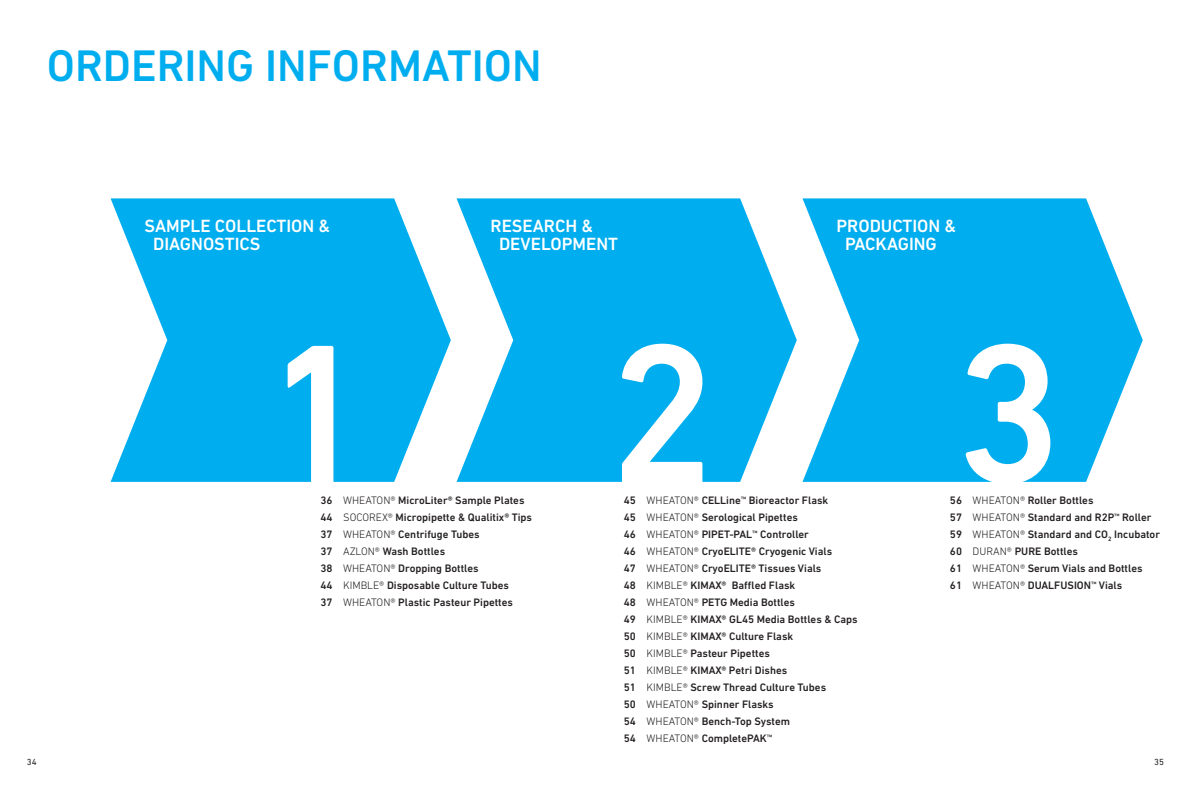
<style>
.page{position:relative;width:1191px;height:792px;background:#fff}
.page>*{position:absolute;margin:0;border:0;box-sizing:border-box;transform-origin:0 0}
.t1{font:500 45px "DIN Next LT Pro";color:#00aeef}
.t2{font:500 18px/18px "DIN Next LT Pro";color:#fff}
.t3{font:500 11px "DIN Next LT Pro";color:#231f20}
.t4{font:9px "DIN Next LT Pro";color:#231f20}
.s1{font-weight:300}
</style>
<div class="page">
<svg style="left:111px;top:198px;width:340px;height:284px;fill:#00aeef"></svg>
<svg style="left:456px;top:198px;width:341px;height:284px;fill:#00aeef"></svg>
<svg style="left:802px;top:198px;width:340px;height:284px;fill:#00aeef"></svg>
<p class="t1" style="left:47px;top:39px;width:496px">ORDERING INFORMATION</p>
<p class="t2" style="left:153px;top:217px;width:178px;text-indent:-8px">SAMPLE COLLECTION &amp;<br>DIAGNOSTICS</p>
<p class="t2" style="left:499px;top:217px;width:120px;text-indent:-8px">RESEARCH &amp;<br>DEVELOPMENT</p>
<p class="t2" style="left:845px;top:217px;width:113px;text-indent:-8px">PRODUCTION &amp;<br>PACKAGING</p>
<p class="t3" style="left:320px;top:494px;width:14px">36</p>
<p class="t3" style="left:320px;top:511px;width:14px">44</p>
<p class="t3" style="left:320px;top:528px;width:14px">37</p>
<p class="t3" style="left:320px;top:545px;width:14px">37</p>
<p class="t3" style="left:320px;top:562px;width:14px">38</p>
<p class="t3" style="left:320px;top:579px;width:14px">44</p>
<p class="t3" style="left:320px;top:596px;width:14px">37</p>
<p class="t3" style="left:343px;top:494px;width:183px"><span class="s1">WHEATON®</span> MicroLiter® Sample Plates</p>
<p class="t3" style="left:343px;top:511px;width:190px"><span class="s1">SOCOREX®</span> Micropipette &amp; Qualitix® Tips</p>
<p class="t3" style="left:343px;top:528px;width:138px"><span class="s1">WHEATON®</span> Centrifuge Tubes</p>
<p class="t3" style="left:343px;top:545px;width:103px"><span class="s1">AZLON®</span> Wash Bottles</p>
<p class="t3" style="left:343px;top:562px;width:137px"><span class="s1">WHEATON®</span> Dropping Bottles</p>
<p class="t3" style="left:343px;top:579px;width:167px"><span class="s1">KIMBLE®</span> Disposable Culture Tubes</p>
<p class="t3" style="left:343px;top:596px;width:171px"><span class="s1">WHEATON®</span> Plastic Pasteur Pipettes</p>
<p class="t3" style="left:624px;top:494px;width:14px">45</p>
<p class="t3" style="left:624px;top:511px;width:14px">45</p>
<p class="t3" style="left:624px;top:528px;width:14px">46</p>
<p class="t3" style="left:624px;top:545px;width:14px">46</p>
<p class="t3" style="left:624px;top:562px;width:14px">47</p>
<p class="t3" style="left:624px;top:579px;width:14px">48</p>
<p class="t3" style="left:624px;top:596px;width:14px">48</p>
<p class="t3" style="left:624px;top:613px;width:14px">49</p>
<p class="t3" style="left:624px;top:630px;width:14px">50</p>
<p class="t3" style="left:624px;top:647px;width:14px">50</p>
<p class="t3" style="left:624px;top:664px;width:14px">51</p>
<p class="t3" style="left:624px;top:681px;width:14px">51</p>
<p class="t3" style="left:624px;top:698px;width:14px">50</p>
<p class="t3" style="left:624px;top:715px;width:14px">54</p>
<p class="t3" style="left:624px;top:732px;width:14px">54</p>
<p class="t3" style="left:646px;top:494px;width:183px"><span class="s1">WHEATON®</span> CELLine<sup>™</sup> Bioreactor Flask</p>
<p class="t3" style="left:646px;top:511px;width:153px"><span class="s1">WHEATON®</span> Serological Pipettes</p>
<p class="t3" style="left:646px;top:528px;width:164px"><span class="s1">WHEATON®</span> PIPET-PAL<sup>™</sup> Controller</p>
<p class="t3" style="left:646px;top:545px;width:187px"><span class="s1">WHEATON®</span> CryoELITE® Cryogenic Vials</p>
<p class="t3" style="left:646px;top:562px;width:176px"><span class="s1">WHEATON®</span> CryoELITE® Tissues Vials</p>
<p class="t3" style="left:646px;top:579px;width:150px"><span class="s1">KIMBLE®</span> KIMAX® Baffled Flask</p>
<p class="t3" style="left:646px;top:596px;width:150px"><span class="s1">WHEATON®</span> PETG Media Bottles</p>
<p class="t3" style="left:646px;top:613px;width:213px"><span class="s1">KIMBLE®</span> KIMAX® GL45 Media Bottles &amp; Caps</p>
<p class="t3" style="left:646px;top:630px;width:148px"><span class="s1">KIMBLE®</span> KIMAX® Culture Flask</p>
<p class="t3" style="left:646px;top:647px;width:125px"><span class="s1">KIMBLE®</span> Pasteur Pipettes</p>
<p class="t3" style="left:646px;top:664px;width:142px"><span class="s1">KIMBLE®</span> KIMAX® Petri Dishes</p>
<p class="t3" style="left:646px;top:681px;width:181px"><span class="s1">KIMBLE®</span> Screw Thread Culture Tubes</p>
<p class="t3" style="left:646px;top:698px;width:129px"><span class="s1">WHEATON®</span> Spinner Flasks</p>
<p class="t3" style="left:646px;top:715px;width:145px"><span class="s1">WHEATON®</span> Bench-Top System</p>
<p class="t3" style="left:646px;top:732px;width:127px"><span class="s1">WHEATON®</span> CompletePAK<sup>™</sup></p>
<p class="t3" style="left:950px;top:494px;width:14px">56</p>
<p class="t3" style="left:950px;top:511px;width:14px">57</p>
<p class="t3" style="left:950px;top:528px;width:14px">59</p>
<p class="t3" style="left:950px;top:545px;width:14px">60</p>
<p class="t3" style="left:950px;top:562px;width:14px">61</p>
<p class="t3" style="left:950px;top:579px;width:14px">61</p>
<p class="t3" style="left:972px;top:494px;width:122px"><span class="s1">WHEATON®</span> Roller Bottles</p>
<p class="t3" style="left:972px;top:511px;width:180px"><span class="s1">WHEATON®</span> Standard and R2P<sup>™</sup> Roller</p>
<p class="t3" style="left:972px;top:528px;width:189px"><span class="s1">WHEATON®</span> Standard and CO<sub>2</sub> Incubator</p>
<p class="t3" style="left:972px;top:545px;width:107px"><span class="s1">DURAN®</span> PURE Bottles</p>
<p class="t3" style="left:972px;top:562px;width:171px"><span class="s1">WHEATON®</span> Serum Vials and Bottles</p>
<p class="t3" style="left:972px;top:579px;width:151px"><span class="s1">WHEATON®</span> DUALFUSION<sup>™</sup> Vials</p>
<p class="t4" style="left:27px;top:757px;width:11px">34</p>
<p class="t4" style="left:1154px;top:757px;width:11px">35</p>
</div>
